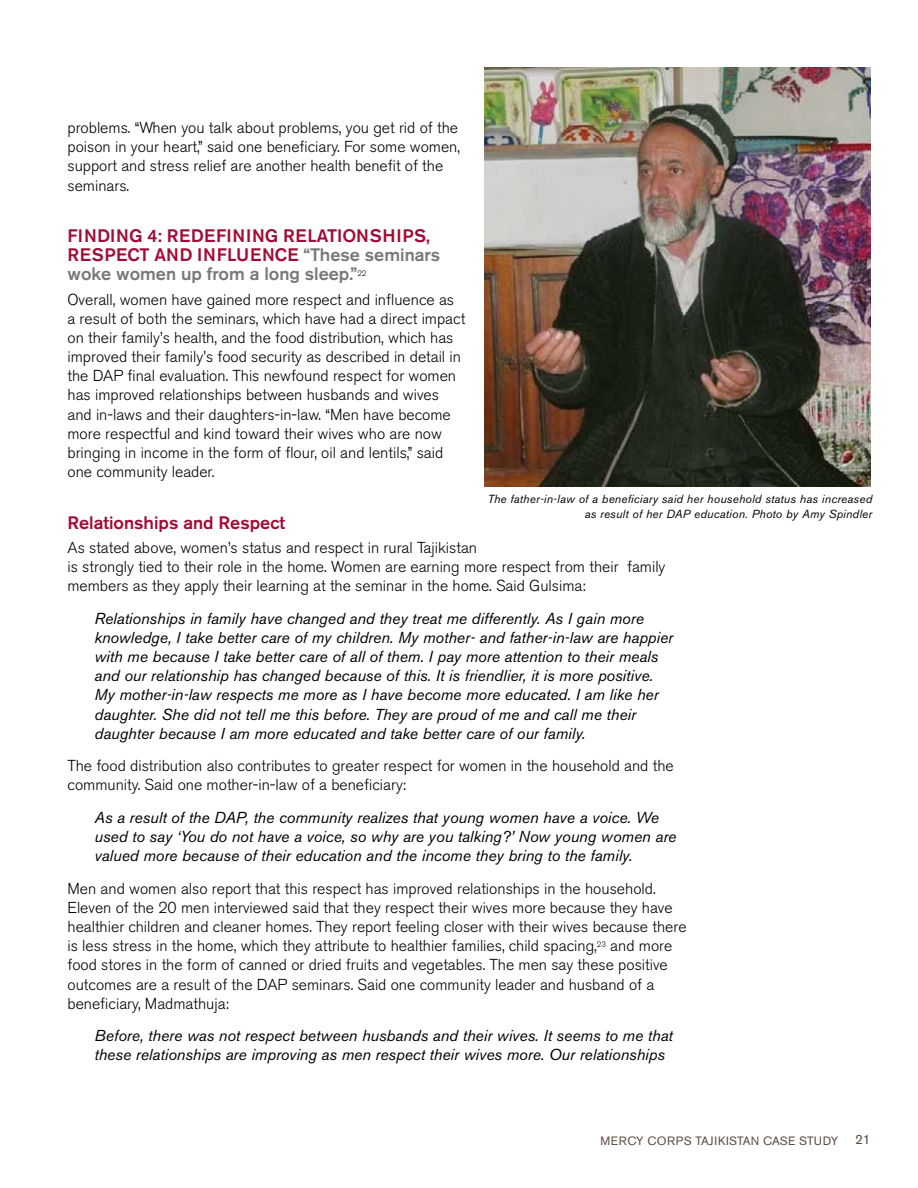
<style>
.page{position:relative;width:918px;height:1188px;background:#fff}
.page>*{position:absolute;margin:0;border:0;box-sizing:border-box;transform-origin:0 0}
.t1{font:500 18px/19px "Akzidenz Grotesk BE";color:#a20b35}
.t2{font:300 15.75px/19px "Akzidenz Grotesk BE";color:#000}
.t3{font:italic 15.75px/19px "Akzidenz Grotesk BE";color:#000}
.t4{font:13.5px "Akzidenz Grotesk BE";color:#5e4d42}
.t5{font:12px "Akzidenz Grotesk BE";letter-spacing:.04em;color:#5e4d42}
.t6{font:italic 11.7px/15px "Akzidenz Grotesk BE";letter-spacing:.02em;color:#000;text-align:right}
.t7{font:300 7.8px "Akzidenz Grotesk BE";color:#000}
.s1{color:#77787b}
</style>
<div class="page">
<img style="left:485px;top:68px;width:386px;height:418px">
<p class="t2" style="left:68px;top:119px;width:394px">problems. “When you talk about problems, you get rid of the poison in your heart,” said one beneficiary. For some women, support and stress relief are another health benefit of the seminars.</p>
<p class="t1" style="left:68px;top:226px;width:374px">FINDING 4: REDEFINING RELATIONSHIPS,<br>RESPECT AND INFLUENCE <span class="s1">“These seminars woke women up from a long sleep.”</span></p>
<p class="t7" style="left:357px;top:269px;width:11px">22</p>
<p class="t2" style="left:68px;top:290px;width:399px">Overall, women have gained more respect and influence as a result of both the seminars, which have had a direct impact on their family’s health, and the food distribution, which has improved their family’s food security as described in detail in the DAP final evaluation. This newfound respect for women has improved relationships between husbands and wives and in-laws and their daughters-in-law. “Men have become more respectful and kind toward their wives who are now bringing in income in the form of flour, oil and lentils,” said one community leader.</p>
<p class="t1" style="left:68px;top:513px;width:219px">Relationships and Respect</p>
<p class="t2" style="left:68px;top:538px;width:600px">As stated above, women’s status and respect in rural Tajikistan<br>is strongly tied to their role in the home. Women are earning more respect from their family members as they apply their learning at the seminar in the home. Said Gulsima:</p>
<p class="t3" style="left:94px;top:609px;width:580px">Relationships in family have changed and they treat me differently. As I gain more knowledge, I take better care of my children. My mother- and father-in-law are happier with me because I take better care of all of them. I pay more attention to their meals and our relationship has changed because of this. It is friendlier, it is more positive.<br>My mother-in-law respects me more as I have become more educated. I am like her daughter. She did not tell me this before. They are proud of me and call me their daughter because I am more educated and take better care of our family.</p>
<p class="t2" style="left:68px;top:757px;width:608px">The food distribution also contributes to greater respect for women in the household and the community. Said one mother-in-law of a beneficiary:</p>
<p class="t3" style="left:94px;top:808px;width:583px">As a result of the DAP, the community realizes that young women have a voice. We used to say ‘You do not have a voice, so why are you talking?’ Now young women are valued more because of their education and the income they bring to the family.</p>
<p class="t2" style="left:67px;top:879px;width:621px">Men and women also report that this respect has improved relationships in the household.<br>Eleven of the 20 men interviewed said that they respect their wives more because they have healthier children and cleaner homes. They report feeling closer with their wives because there is less stress in the home, which they attribute to healthier families, child spacing,<sup>23</sup> and more food stores in the form of canned or dried fruits and vegetables. The men say these positive outcomes are a result of the DAP seminars. Said one community leader and husband of a beneficiary, Madmathuja:</p>
<p class="t3" style="left:94px;top:1026px;width:580px">Before, there was not respect between husbands and their wives. It seems to me that these relationships are improving as men respect their wives more. Our relationships</p>
<p class="t6" style="left:488px;top:492px;width:386px">The father-in-law of a beneficiary said her household status has increased as result of her DAP education. Photo by Amy Spindler</p>
<p class="t5" style="left:600px;top:1133px;width:240px">MERCY CORPS TAJIKISTAN CASE STUDY</p>
<p class="t4" style="left:855px;top:1131px;width:17px">21</p>
</div>
